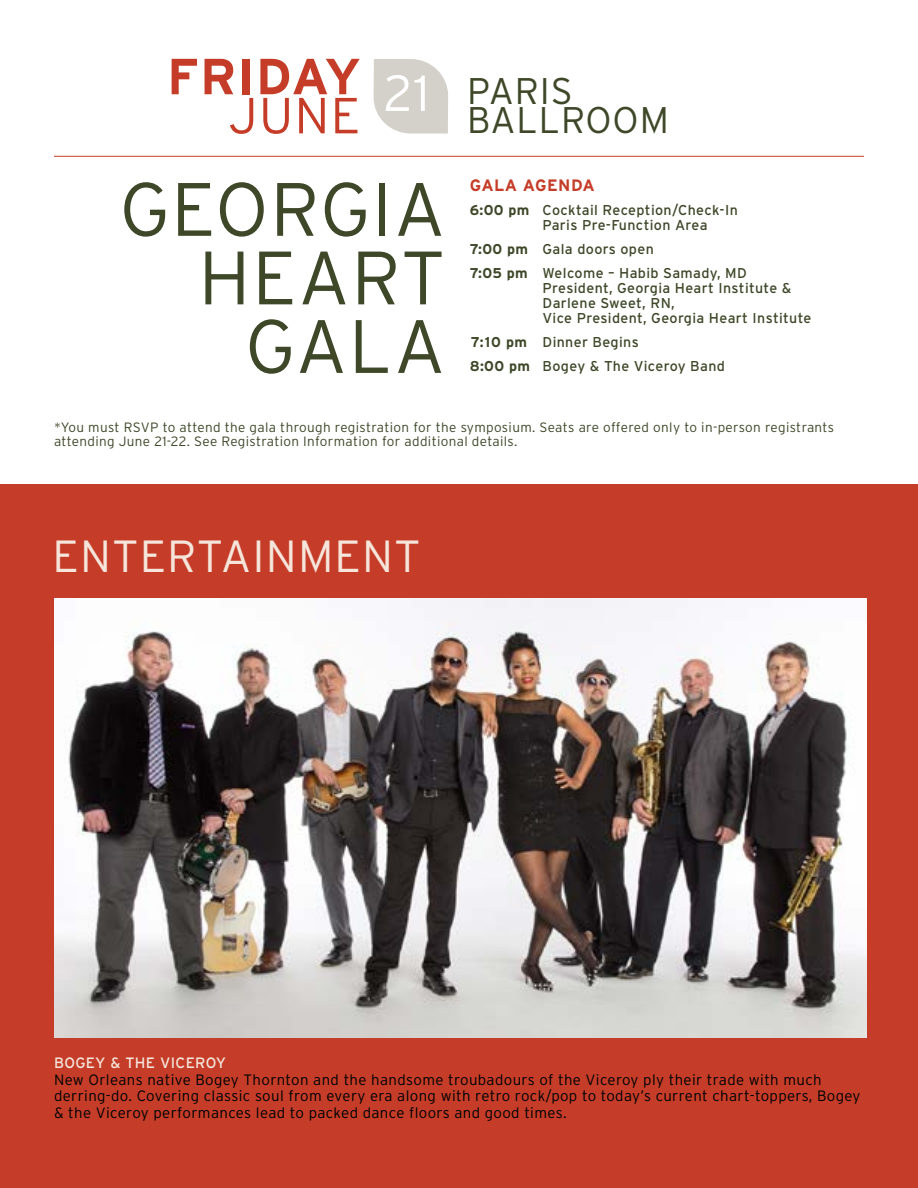
<style>
.page{position:relative;width:918px;height:1188px;background:#fff}
.page>*{position:absolute;margin:0;border:0;box-sizing:border-box;transform-origin:0 0}
.t1{font:300 75.45px/68.6px "Interstate";letter-spacing:.025em;color:#3e4728;text-align:right}
.t2{font:700 50.7px "Interstate";letter-spacing:.025em;color:#c53d28}
.t3{font:300 50.7px "Interstate";color:#c53d28}
.t4{font:300 45px "Interstate";letter-spacing:.025em;color:#f6e5db}
.t5{font:300 37.05px "Interstate";letter-spacing:.025em;color:#3e4728}
.t6{font:700 16.5px "Interstate";letter-spacing:.025em;color:#c53d28}
.t7{font:300 15px/16.5px "Interstate";letter-spacing:.025em;color:#000}
.t8{font:15px "Interstate";letter-spacing:.025em;color:#f6e5db}
.t9{font:14.25px/15px "Interstate";letter-spacing:.025em;color:#3e4728}
.t10{font:300 13.5px/13.5px "Interstate";letter-spacing:.025em;color:#3e4728}
.s1{font-weight:300;color:#fff}
.s2{font-weight:700}
</style>
<div class="page">
<div style="left:0;top:484px;width:918px;height:704px;background:#c53d28"></div>
<img style="left:54px;top:598px;width:813px;height:439px">
<svg style="left:373px;top:59px;width:75px;height:75px;background:#d9d5d0"></svg>
<hr style="left:54px;top:156px;width:810px;height:1px;background:#c53d28">
<h2 class="t2" style="left:167px;top:48px;width:264px">FRIDAY <span class="s1">21</span></h2>
<h3 class="t5" style="left:467px;top:70px;width:107px">PARIS</h3>
<h2 class="t3" style="left:228px;top:87px;width:133px">JUNE</h2>
<h3 class="t5" style="left:467px;top:99px;width:203px">BALLROOM</h3>
<h1 class="t1" style="left:120px;top:174px;width:327px">GEORGIA<br>HEART<br>GALA</h1>
<p class="t6" style="left:470px;top:176px;width:127px">GALA AGENDA</p>
<p class="t9" style="left:543px;top:203px;width:197px;text-indent:-73px"><span class="s2">6:00 pm</span> Cocktail Reception/Check-In<br>Paris Pre-Function Area</p>
<p class="t9" style="left:470px;top:237px;width:279px;line-height:24px"><span class="s2">7:00 pm</span> Gala doors open<br><span class="s2">7:05 pm</span> Welcome – Habib Samady, MD</p>
<p class="t9" style="left:543px;top:281px;width:270px">President, Georgia Heart Institute &amp;<br>Darlene Sweet, RN,<br>Vice President, Georgia Heart Institute</p>
<p class="t9" style="left:470px;top:330px;width:257px;line-height:24px"><span class="s2">7:10 pm</span> Dinner Begins<br><span class="s2">8:00 pm</span> Bogey &amp; The Viceroy Band</p>
<p class="t10" style="left:54px;top:420px;width:782px">*You must RSVP to attend the gala through registration for the symposium. Seats are offered only to in-person registrants attending June 21-22. See Registration Information for additional details.</p>
<h3 class="t4" style="left:52px;top:530px;width:370px">ENTERTAINMENT</h3>
<p class="t8" style="left:54px;top:1054px;width:174px">BOGEY &amp; THE VICEROY</p>
<p class="t7" style="left:54px;top:1071px;width:808px">New Orleans native Bogey Thornton and the handsome troubadours of the Viceroy ply their trade with much derring-do. Covering classic soul from every era along with retro rock/pop to today’s current chart-toppers, Bogey &amp; the Viceroy performances lead to packed dance floors and good times.</p>
</div>
